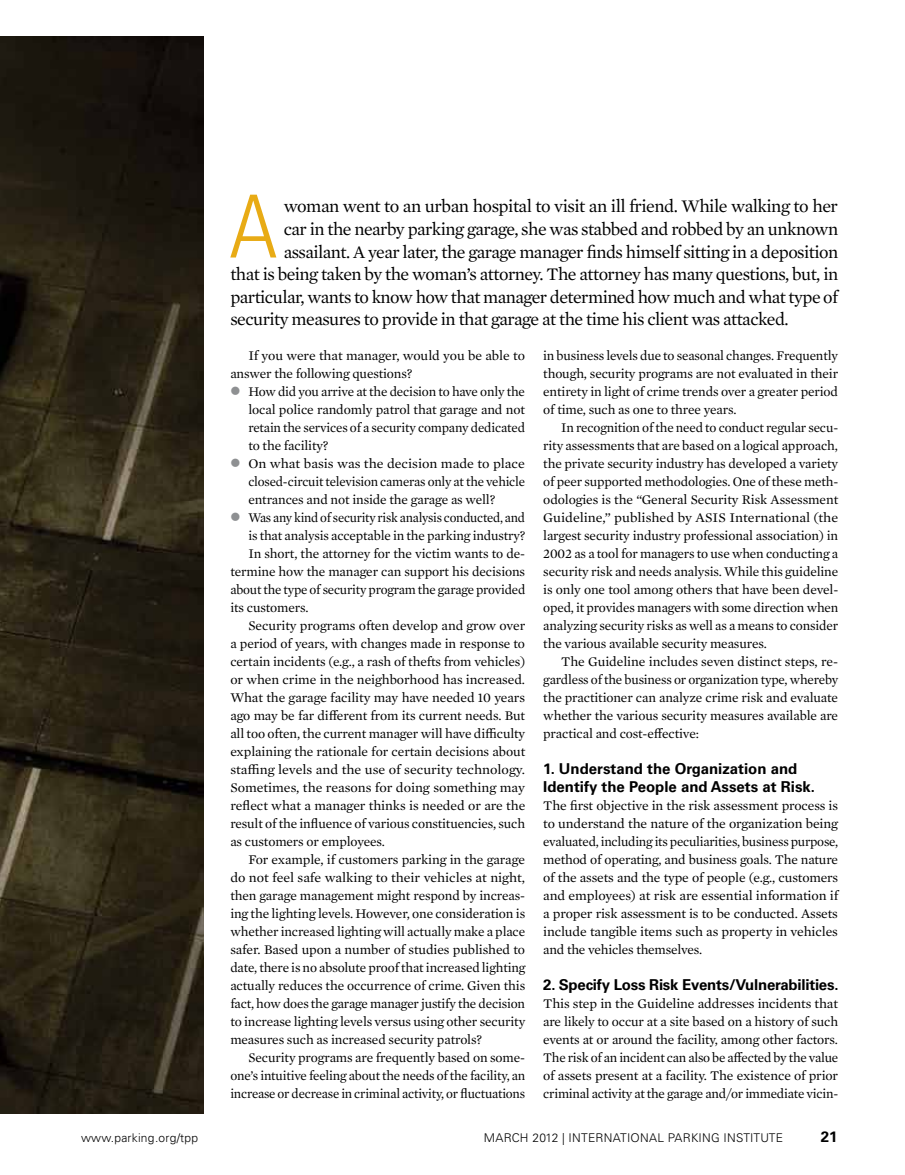
<style>
.page{position:relative;width:905px;height:1175px;background:#fff}
.page>*{position:absolute;margin:0;border:0;box-sizing:border-box;transform-origin:0 0}
.t1{font:300 condensed 87px "Univers LT Std";color:#e8ab15}
.t2{font:18px "Mercury Text G1";letter-spacing:-.03em;color:#000}
.t3{font:700 15px/18px "Univers LT Std";color:#000}
.t4{font:13.5px/18px "Mercury Text G1";letter-spacing:-.01em;color:#000;text-align:justify}
.t5{font:13.5px "Mercury Text G1";letter-spacing:-.01em;color:#000;scale:1.04 1}
.t6{font:13.5px "Mercury Text G1";letter-spacing:-.01em;color:#000;scale:.95 1}
.t7{font:300 12px "Univers LT Std";letter-spacing:.02em;color:#000}
</style>
<div class="page">
<img style="left:0;top:36px;width:204px;height:1077px">
<h1 class="t1" style="left:229px;top:174px;width:48px">A</h1>
<h2 class="t2" style="left:284px;top:193px;width:556px">woman went to an urban hospital to visit an ill friend. While walking to her</h2>
<h2 class="t2" style="left:284px;top:216px;width:556px">car in the nearby parking garage, she was stabbed and robbed by an unknown</h2>
<h2 class="t2" style="left:284px;top:238px;width:556px">assailant. A year later, the garage manager finds himself sitting in a deposition</h2>
<h2 class="t2" style="left:230px;top:261px;width:609px">that is being taken by the woman’s attorney. The attorney has many questions, but, in</h2>
<h2 class="t2" style="left:230px;top:283px;width:609px">particular, wants to know how that manager determined how much and what type of</h2>
<h2 class="t2" style="left:230px;top:306px;width:560px">security measures to provide in that garage at the time his client was attacked.</h2>
<p class="t4" style="left:230px;top:346px;width:296px;text-indent:18px">If you were that manager, would you be able to answer the following questions?</p>
<p class="t4" style="left:248px;top:382px;width:278px">How did you arrive at the decision to have only the</p>
<p class="t4" style="left:248px;top:400px;width:278px">local police randomly patrol that garage and not</p>
<p class="t4" style="left:248px;top:418px;width:278px">retain the services of a security company dedicated</p>
<p class="t4" style="left:248px;top:436px;width:82px">to the facility?</p>
<p class="t5" style="left:248px;top:454px;width:267px">On what basis was the decision made to place</p>
<p class="t4" style="left:248px;top:472px;width:278px">closed-circuit television cameras only at the vehicle</p>
<p class="t4" style="left:248px;top:490px;width:248px">entrances and not inside the garage as well?</p>
<p class="t6" style="left:248px;top:508px;width:293px">Was any kind of security risk analysis conducted, and</p>
<p class="t4" style="left:248px;top:526px;width:278px">is that analysis acceptable in the parking industry?</p>
<p class="t4" style="left:248px;top:544px;width:278px">In short, the attorney for the victim wants to de-</p>
<p class="t4" style="left:230px;top:562px;width:296px">termine how the manager can support his decisions</p>
<p class="t4" style="left:230px;top:580px;width:296px">about the type of security program the garage provided</p>
<p class="t4" style="left:230px;top:598px;width:80px">its customers.</p>
<p class="t4" style="left:248px;top:616px;width:278px">Security programs often develop and grow over</p>
<p class="t4" style="left:230px;top:634px;width:296px">a period of years, with changes made in response to</p>
<p class="t4" style="left:230px;top:652px;width:296px">certain incidents (e.g., a rash of thefts from vehicles)</p>
<p class="t4" style="left:230px;top:670px;width:296px">or when crime in the neighborhood has increased.</p>
<p class="t4" style="left:230px;top:688px;width:296px">What the garage facility may have needed 10 years</p>
<p class="t4" style="left:230px;top:706px;width:296px">ago may be far different from its current needs. But</p>
<p class="t4" style="left:230px;top:724px;width:296px">all too often, the current manager will have difficulty</p>
<p class="t4" style="left:230px;top:742px;width:296px">explaining the rationale for certain decisions about</p>
<p class="t5" style="left:230px;top:760px;width:285px">staffing levels and the use of security technology.</p>
<p class="t5" style="left:230px;top:778px;width:285px">Sometimes, the reasons for doing something may</p>
<p class="t4" style="left:230px;top:796px;width:296px">reflect what a manager thinks is needed or are the</p>
<p class="t4" style="left:230px;top:814px;width:296px">result of the influence of various constituencies, such</p>
<p class="t4" style="left:230px;top:832px;width:156px">as customers or employees.</p>
<p class="t4" style="left:248px;top:850px;width:278px">For example, if customers parking in the garage</p>
<p class="t5" style="left:230px;top:868px;width:285px">do not feel safe walking to their vehicles at night,</p>
<p class="t4" style="left:230px;top:886px;width:296px">then garage management might respond by increas-</p>
<p class="t4" style="left:230px;top:904px;width:296px">ing the lighting levels. However, one consideration is</p>
<p class="t4" style="left:230px;top:922px;width:296px">whether increased lighting will actually make a place</p>
<p class="t4" style="left:230px;top:940px;width:296px">safer. Based upon a number of studies published to</p>
<p class="t4" style="left:230px;top:958px;width:296px">date, there is no absolute proof that increased lighting</p>
<p class="t4" style="left:230px;top:976px;width:296px">actually reduces the occurrence of crime. Given this</p>
<p class="t4" style="left:230px;top:994px;width:296px">fact, how does the garage manager justify the decision</p>
<p class="t4" style="left:230px;top:1012px;width:296px">to increase lighting levels versus using other security</p>
<p class="t4" style="left:230px;top:1030px;width:253px">measures such as increased security patrols?</p>
<p class="t4" style="left:248px;top:1048px;width:278px">Security programs are frequently based on some-</p>
<p class="t4" style="left:230px;top:1066px;width:296px">one’s intuitive feeling about the needs of the facility, an</p>
<p class="t4" style="left:230px;top:1084px;width:296px">increase or decrease in criminal activity, or fluctuations</p>
<p class="t4" style="left:543px;top:346px;width:296px">in business levels due to seasonal changes. Frequently though, security programs are not evaluated in their entirety in light of crime trends over a greater period of time, such as one to three years.</p>
<p class="t4" style="left:543px;top:418px;width:296px;text-indent:18px">In recognition of the need to conduct regular secu&shy;rity assessments that are based on a logical approach, the private security industry has developed a variety of peer supported methodologies. One of these meth&shy;odologies is the “General Security Risk Assessment Guideline,” published by ASIS International (the largest security industry professional association) in 2002 as a tool for managers to use when conducting a security risk and needs analysis. While this guideline is only one tool among others that have been devel&shy;oped, it provides managers with some direction when analyzing security risks as well as a means to consider the various available security measures.</p>
<p class="t4" style="left:543px;top:652px;width:296px;text-indent:18px">The Guideline includes seven distinct steps, re&shy;gardless of the business or organization type, whereby the practitioner can analyze crime risk and evaluate whether the various security measures available are practical and cost-effective:</p>
<p class="t3" style="left:543px;top:760px;width:273px">1. Understand the Organization and<br>Identify the People and Assets at Risk.</p>
<p class="t4" style="left:543px;top:796px;width:296px">The first objective in the risk assessment process is to understand the nature of the organization being evaluated, including its peculiarities, business purpose, method of operating, and business goals. The nature of the assets and the type of people (e.g., customers and employees) at risk are essential information if a proper risk assessment is to be conducted. Assets include tangible items such as property in vehicles and the vehicles themselves.</p>
<p class="t3" style="left:543px;top:976px;width:297px">2. Specify Loss Risk Events/Vulnerabilities.</p>
<p class="t4" style="left:543px;top:994px;width:296px">This step in the Guideline addresses incidents that are likely to occur at a site based on a history of such events at or around the facility, among other factors.<br>The risk of an incident can also be affected by the value of assets present at a facility. The existence of prior criminal activity at the garage and/or immediate vicin-</p>
<p class="t7" style="left:81px;top:1130px;width:119px">WWW.PARKING.ORG/TPP</p>
<p class="t7" style="left:484px;top:1130px;width:297px">MARCH 2012 | INTERNATI ONAL PARKI NG INSTITUTE</p>
<p class="t3" style="left:820px;top:1127px;width:18px">21</p>
</div>
